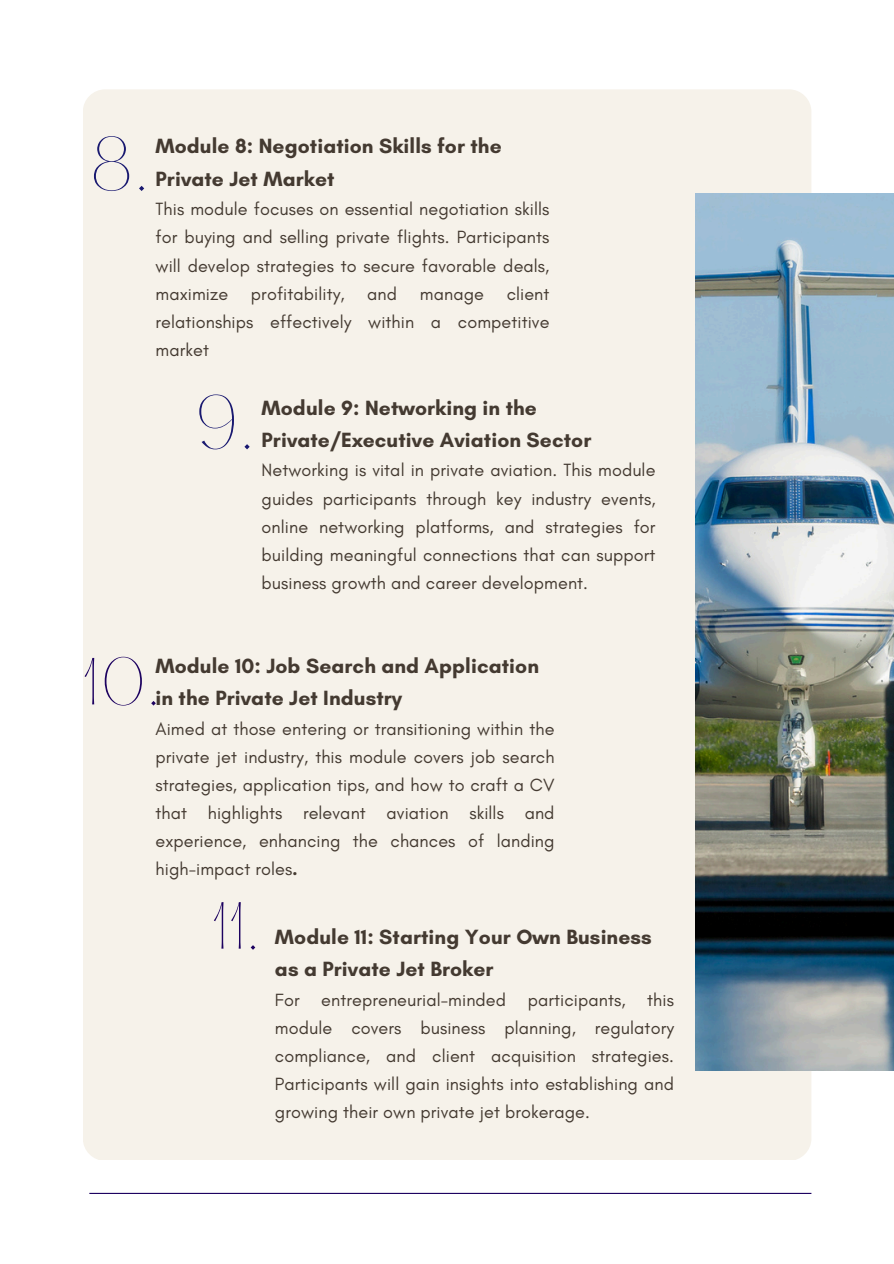
<style>
.page{position:relative;width:894px;height:1264px;background:#fff}
.page>*{position:absolute;margin:0;border:0;box-sizing:border-box;transform-origin:0 0}
.t1{font:200 65.4px "Hatton";color:#191970}
.t2{font:200 58.05px "Hatton";color:#1d0260}
.t3{font:700 21px/32.7px "Glacial Indifference";letter-spacing:.005em;color:#443a31}
.t4{font:18px/28.2px "Glacial Indifference";letter-spacing:.005em;color:#443a31;text-align:justify}
.s1{font-weight:700}
</style>
<div class="page">
<div style="left:83px;top:89px;width:728px;height:1071px;background:#f6f2ea;border-radius:22px"></div>
<img style="left:695px;top:193px;width:198px;height:877px">
<hr style="left:89px;top:1192px;width:722px;height:1px;background:#1d0260">
<h1 class="t1" style="left:89px;top:133px;width:61px">8.</h1>
<p class="t3" style="left:155px;top:130px;width:347px">Module 8: Negotiation Skills for the<br>Private Jet Market</p>
<h1 class="t4" style="left:155px;top:195px;width:395px">This module focuses on essential negotiation skills for buying and selling private flights. Participants will develop strategies to secure favorable deals, maximize</h1>
<h1 class="t4" style="left:155px;top:279px;width:395px;text-indent:351px">client relationships effectively within a competitive market</h1>
<h1 class="t4" style="left:251px;top:279px;width:95px">profitability,</h1>
<h1 class="t4" style="left:367px;top:279px;width:31px">and</h1>
<h1 class="t4" style="left:420px;top:279px;width:66px">manage</h1>
<p class="t1" style="left:195px;top:392px;width:60px">9.</p>
<p class="t3" style="left:261px;top:391px;width:331px">Module 9: Networking in the<br>Private/Executive Aviation Sector</p>
<p class="t4" style="left:261px;top:456px;width:395px">Networking is vital in private aviation. This module guides participants through key industry events, online networking platforms, and strategies for building meaningful connections that can support business growth and career development.</p>
<p class="t2" style="left:83px;top:654px;width:79px">10.</p>
<h2 class="t3" style="left:155px;top:649px;width:385px">Module 10: Job Search and Application in the Private Jet Industry</h2>
<p class="t4" style="left:155px;top:714px;width:400px">Aimed at those entering or transitioning within the private jet industry, this module covers job search strategies, application tips, and how to craft a CV that highlights relevant aviation skills and experience, enhancing the chances of landing high-impact roles<span class="s1">.</span></p>
<p class="t2" style="left:212px;top:898px;width:49px">11.</p>
<h2 class="t3" style="left:275px;top:920px;width:378px">Module 11: Starting Your Own Business as a Private Jet Broker</h2>
<p class="t4" style="left:275px;top:985px;width:400px">For entrepreneurial-minded participants, this module covers business planning, regulatory compliance, and client acquisition strategies.<br>Participants will gain insights into establishing and growing their own private jet brokerage.</p>
</div>
